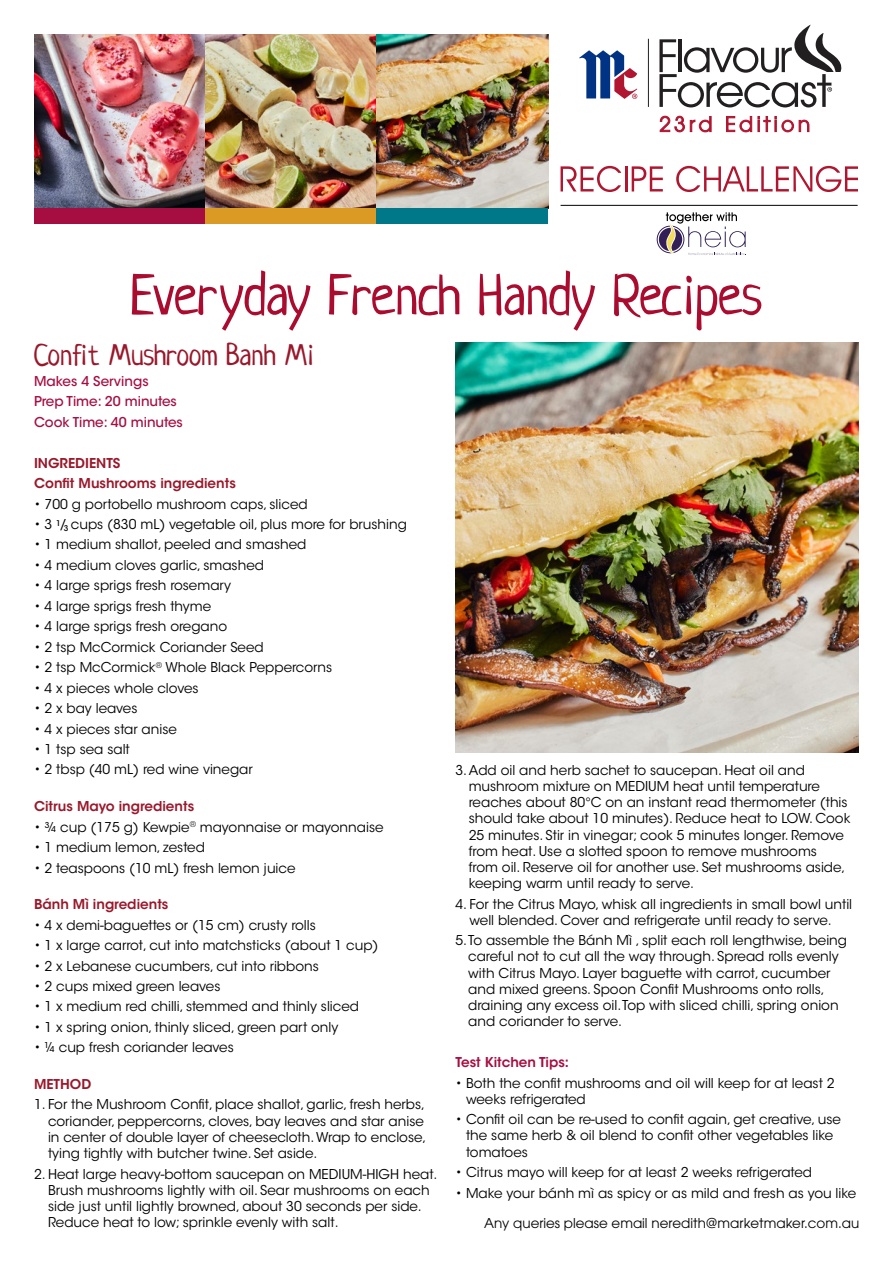
<style>
.page{position:relative;width:893px;height:1263px;background:#fff}
.page>*{position:absolute;margin:0;border:0;box-sizing:border-box;transform-origin:0 0}
.t1{font:57px "Neucha";letter-spacing:-.01em;color:#aa0c2f}
.t2{font:30px "Neucha";color:#99182b}
.t3{font:13.5px/16.2px "ITC Avant Garde Std";color:#000}
.t4{font:600 13.5px/20.4px "ITC Avant Garde Std";color:#99182b}
.t5{font:500 13.5px/20.4px "ITC Avant Garde Std";color:#a60e42}
.t6{font:13.5px "ITC Avant Garde Pro";color:#000}
.t7{font:600 13.5px "ITC Avant Garde Std";color:#a60e42}
</style>
<div class="page">
<img style="left:34px;top:34px;width:171px;height:174px">
<img style="left:205px;top:34px;width:172px;height:174px">
<img style="left:377px;top:34px;width:171px;height:174px">
<div style="left:34px;top:208px;width:171px;height:16px;background:#a60e42"></div>
<div style="left:205px;top:208px;width:172px;height:16px;background:#da9a23"></div>
<div style="left:377px;top:208px;width:171px;height:16px;background:#007889"></div>
<hr style="left:561px;top:205px;width:297px;height:1px;background:#000">
<div style="left:657px;top:226px;width:27px;height:27px;border:1px solid #321f56;border-radius:50%"></div>
<div style="left:659px;top:228px;width:23px;height:23px;background:#321f56;border-radius:50%"></div>
<svg style="left:664px;top:212px;width:82px;height:43px"></svg>
<svg style="left:561px;top:166px;width:60px;height:26px"></svg>
<hr style="left:625px;top:166px;width:2px;height:25px;background:#b01630">
<svg style="left:632px;top:166px;width:31px;height:25px"></svg>
<svg style="left:676px;top:166px;width:182px;height:26px"></svg>
<svg style="left:579px;top:50px;width:58px;height:49px"></svg>
<hr style="left:648px;top:39px;width:1px;height:68px;background:#222020">
<svg style="left:659px;top:24px;width:183px;height:83px"></svg>
<svg style="left:660px;top:116px;width:51px;height:16px"></svg>
<svg style="left:726px;top:116px;width:26px;height:16px"></svg>
<svg style="left:758px;top:116px;width:18px;height:16px"></svg>
<svg style="left:782px;top:120px;width:27px;height:12px"></svg>
<img style="left:455px;top:342px;width:404px;height:411px">
<h1 class="t1" style="left:130px;top:261px;width:634px">Everyday French Handy Recipes</h1>
<h2 class="t2" style="left:34px;top:337px;width:281px">Confit Mushroom Banh Mi</h2>
<p class="t5" style="left:34px;top:371px;width:150px">Makes 4 Servings<br>Prep Time: 20 minutes<br>Cook Time: 40 minutes</p>
<p class="t4" style="left:34px;top:452px;width:203px">INGREDIENTS<br>Confit Mushrooms ingredients</p>
<p class="t3" style="left:34px;top:496px;width:275px">• 700 g portobello mushroom caps, sliced</p>
<p class="t3" style="left:34px;top:516px;width:374px">• 3 <sup>1</sup>/<sub>3</sub> cups (830 mL) vegetable oil, plus more for brushing</p>
<p class="t3" style="left:34px;top:537px;width:274px">• 1 medium shallot, peeled and smashed</p>
<p class="t3" style="left:34px;top:557px;width:232px">• 4 medium cloves garlic, smashed</p>
<p class="t3" style="left:34px;top:578px;width:199px">• 4 large sprigs fresh rosemary</p>
<p class="t3" style="left:34px;top:598px;width:179px">• 4 large sprigs fresh thyme</p>
<p class="t3" style="left:34px;top:618px;width:195px">• 4 large sprigs fresh oregano</p>
<p class="t3" style="left:34px;top:639px;width:231px">• 2 tsp McCormick Coriander Seed</p>
<p class="t3" style="left:34px;top:659px;width:300px">• 2 tsp McCormick<sup>®</sup> Whole Black Peppercorns</p>
<p class="t3" style="left:34px;top:680px;width:166px">• 4 x pieces whole cloves</p>
<p class="t3" style="left:34px;top:700px;width:105px">• 2 x bay leaves</p>
<p class="t3" style="left:34px;top:721px;width:144px">• 4 x pieces star anise</p>
<p class="t3" style="left:34px;top:741px;width:97px">• 1 tsp sea salt</p>
<p class="t3" style="left:34px;top:762px;width:220px">• 2 tbsp (40 mL) red wine vinegar</p>
<p class="t4" style="left:34px;top:796px;width:162px">Citrus Mayo ingredients</p>
<p class="t3" style="left:34px;top:819px;width:351px">• ¾ cup (175 g) Kewpie<sup>®</sup> mayonnaise or mayonnaise</p>
<p class="t3" style="left:34px;top:839px;width:172px">• 1 medium lemon, zested</p>
<p class="t3" style="left:34px;top:860px;width:263px">• 2 teaspoons (10 mL) fresh lemon juice</p>
<p class="t4" style="left:34px;top:894px;width:136px">Bánh Mì ingredients</p>
<p class="t3" style="left:34px;top:917px;width:283px">• 4 x demi-baguettes or (15 cm) crusty rolls</p>
<p class="t3" style="left:34px;top:937px;width:346px">• 1 x large carrot, cut into matchsticks (about 1 cup)</p>
<p class="t3" style="left:34px;top:958px;width:286px">• 2 x Lebanese cucumbers, cut into ribbons</p>
<p class="t3" style="left:34px;top:978px;width:188px">• 2 cups mixed green leaves</p>
<p class="t3" style="left:34px;top:999px;width:327px">• 1 x medium red chilli, stemmed and thinly sliced</p>
<p class="t3" style="left:34px;top:1019px;width:306px">• 1 x spring onion, thinly sliced, green part only</p>
<p class="t3" style="left:34px;top:1039px;width:201px">• ¼ cup fresh coriander leaves</p>
<p class="t4" style="left:34px;top:1074px;width:59px">METHOD</p>
<p class="t3" style="left:48px;top:1097px;width:380px;text-indent:-14px">1. For the Mushroom Confit, place shallot, garlic, fresh herbs, coriander, peppercorns, cloves, bay leaves and star anise in center of double layer of cheesecloth. Wrap to enclose, tying tightly with butcher twine. Set aside.</p>
<p class="t3" style="left:48px;top:1166px;width:391px;text-indent:-14px">2. Heat large heavy-bottom saucepan on MEDIUM-HIGH heat.<br>Brush mushrooms lightly with oil. Sear mushrooms on each side just until lightly browned, about 30 seconds per side.<br>Reduce heat to low; sprinkle evenly with salt.</p>
<p class="t3" style="left:469px;top:762px;width:383px;text-indent:-13px">3. Add oil and herb sachet to saucepan. Heat oil and mushroom mixture on MEDIUM heat until temperature reaches about 80°C on an instant read thermometer (this should take about 10 minutes). Reduce heat to LOW. Cook 25 minutes. Stir in vinegar; cook 5 minutes longer. Remove from heat. Use a slotted spoon to remove mushrooms<br>from oil. Reserve oil for another use. Set mushrooms aside, keeping warm until ready to serve.</p>
<p class="t3" style="left:455px;top:896px;width:398px;text-align:center">4. For the Citrus Mayo, whisk all ingredients in small bowl until well blended. Cover and refrigerate until ready to serve.</p>
<p class="t3" style="left:468px;top:932px;width:380px;text-indent:-13px">5. To assemble the Bánh Mì , split each roll lengthwise, being careful not to cut all the way through. Spread rolls evenly with Citrus Mayo. Layer baguette with carrot, cucumber and mixed greens. Spoon Confit Mushrooms onto rolls, draining any excess oil. Top with sliced chilli, spring onion and coriander to serve.</p>
<p class="t7" style="left:455px;top:1054px;width:115px">Test Kitchen Tips:</p>
<p class="t3" style="left:466px;top:1075px;width:370px;text-indent:-11px">• Both the confit mushrooms and oil will keep for at least 2 weeks refrigerated</p>
<p class="t3" style="left:466px;top:1111px;width:376px;text-indent:-11px">• Confit oil can be re-used to confit again, get creative, use the same herb &amp; oil blend to confit other vegetables like tomatoes</p>
<p class="t3" style="left:455px;top:1164px;width:358px">• Citrus mayo will keep for at least 2 weeks refrigerated</p>
<p class="t3" style="left:455px;top:1185px;width:402px">• Make your bánh mì as spicy or as mild and fresh as you like</p>
<p class="t6" style="left:484px;top:1215px;width:377px">Any queries please email neredith@marketmaker.com.au</p>
</div>
